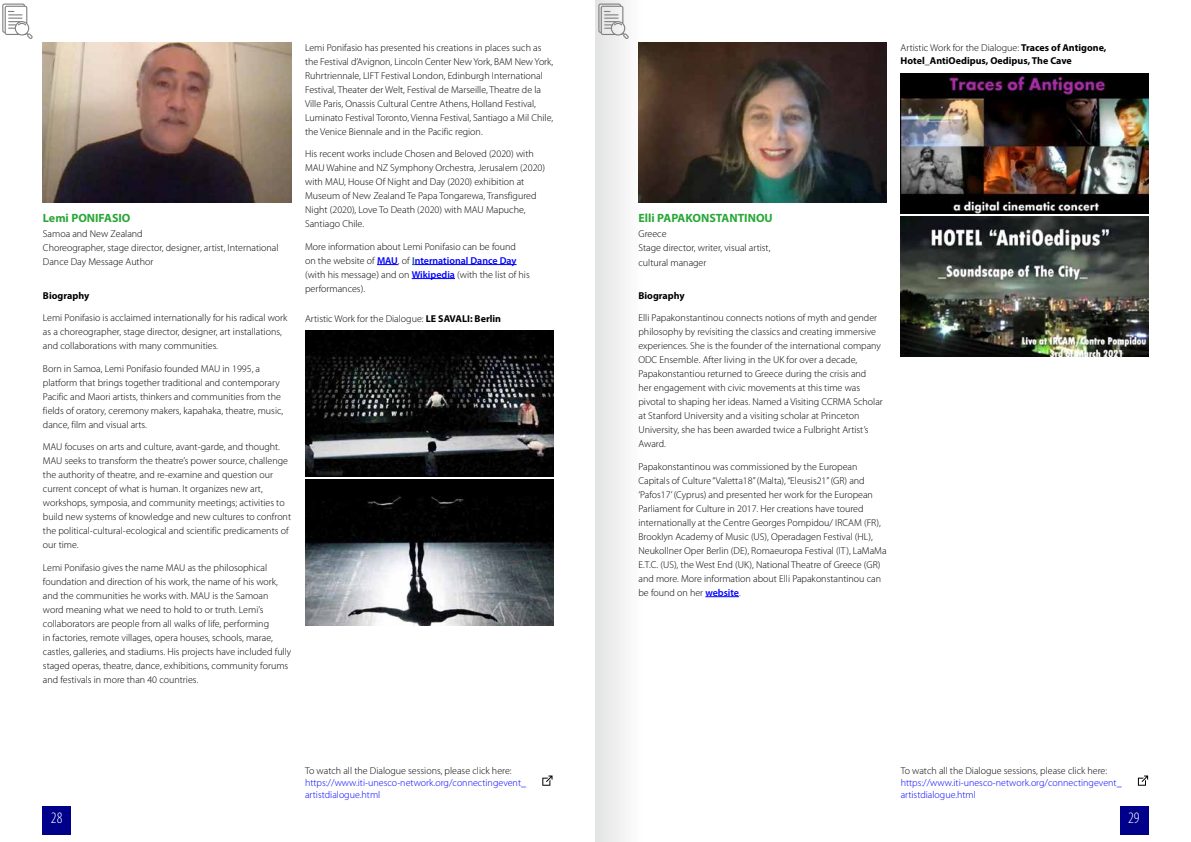
<style>
.page{position:relative;width:1191px;height:842px;background:#fff}
.page>*{position:absolute;margin:0;border:0;box-sizing:border-box;transform-origin:0 0}
.t1{font:300 condensed 16px "Myriad Pro";color:#fff}
.t2{font:700 12px "Myriad Pro";color:#2aa738}
.t3{font:300 10px/14px "Myriad Pro";color:#000}
.t4{font:300 10px/12px "Myriad Pro";color:#00f}
.t5{font:700 10px/13px "Myriad Pro";color:#000}
.s1{font-weight:600;color:#00f}
.s2{font-weight:600;color:#135596}
.s3{font-weight:700}
.s4{font-weight:300}
.s5{color:#00f}
</style>
<div class="page">
<div style="left:1120px;top:806px;width:28px;height:28px;background:#00008b"></div>
<svg style="left:598px;top:4px;width:30px;height:35px"></svg>
<div style="left:43px;top:806px;width:28px;height:28px;background:#00008b"></div>
<svg style="left:2px;top:4px;width:31px;height:35px"></svg>
<img style="left:305px;top:479px;width:248px;height:146px">
<img style="left:43px;top:42px;width:248px;height:160px">
<img style="left:305px;top:330px;width:248px;height:146px">
<svg style="left:377px;top:264px;width:21px;height:1px"></svg>
<hr style="left:415px;top:264px;width:101px;height:1px;background:#00f">
<hr style="left:412px;top:278px;width:43px;height:1px;background:#00f">
<img style="left:638px;top:42px;width:249px;height:160px">
<img style="left:900px;top:73px;width:248px;height:140px">
<img style="left:900px;top:216px;width:248px;height:140px">
<hr style="left:705px;top:596px;width:34px;height:1px;background:#00f">
<svg style="left:1137px;top:775px;width:11px;height:11px"></svg>
<svg style="left:542px;top:775px;width:10px;height:11px"></svg>
<p class="t2" style="left:43px;top:210px;width:89px">Lemi PONIFASIO</p>
<p class="t3" style="left:43px;top:226px;width:237px">Samoa and New Zealand<br>Choreographer, stage director, designer, artist, International<br>Dance Day Message Author</p>
<p class="t5" style="left:43px;top:288px;width:48px">Biography</p>
<p class="t3" style="left:43px;top:311px;width:246px">Lemi Ponifasio is acclaimed internationally for his radical work as a choreographer, stage director, designer, art installations, and collaborations with many communities.</p>
<p class="t3" style="left:43px;top:361px;width:242px">Born in Samoa, Lemi Ponifasio founded MAU in 1995, a platform that brings together traditional and contemporary Pacific and Maori artists, thinkers and communities from the fields of oratory, ceremony makers, kapahaka, theatre, music, dance, film and visual arts.</p>
<p class="t3" style="left:43px;top:440px;width:250px">MAU focuses on arts and culture, avant-garde, and thought.<br>MAU seeks to transform the theatre’s power source, challenge the authority of theatre, and re-examine and question our current concept of what is human. It organizes new art, workshops, symposia, and community meetings; activities to build new systems of knowledge and new cultures to confront the political-cultural-ecological and scientific predicaments of our time.</p>
<p class="t3" style="left:43px;top:560px;width:250px">Lemi Ponifasio gives the name MAU as the philosophical foundation and direction of his work, the name of his work, and the communities he works with. MAU is the Samoan word meaning what we need to hold to or truth. Lemi’s collaborators are people from all walks of life, performing<br>in factories, remote villages, opera houses, schools, marae, castles, galleries, and stadiums. His projects have included fully staged operas, theatre, dance, exhibitions, community forums and festivals in more than 40 countries.</p>
<p class="t3" style="left:305px;top:40px;width:250px">Lemi Ponifasio has presented his creations in places such as the Festival d’Avignon, Lincoln Center New York, BAM New York, Ruhrtriennale, LIFT Festival London, Edinburgh International Festival, Theater der Welt, Festival de Marseille, Theatre de la Ville Paris, Onassis Cultural Centre Athens, Holland Festival, Luminato Festival Toronto, Vienna Festival, Santiago a Mil Chile, the Venice Biennale and in the Pacific region.</p>
<p class="t3" style="left:305px;top:147px;width:241px">His recent works include Chosen and Beloved (2020) with MAU Wahine and NZ Symphony Orchestra, Jerusalem (2020) with MAU, House Of Night and Day (2020) exhibition at Museum of New Zealand Te Papa Tongarewa, Transfigured Night (2020), Love To Death (2020) with MAU Mapuche, Santiago Chile.</p>
<p class="t3" style="left:305px;top:239px;width:226px">More information about Lemi Ponifasio can be found<br>on the website of <span class="s1">MAU</span>, of <span class="s2">I</span><span class="s1">nternational Dance Day </span>(with his message) and on <span class="s1">Wikipedia</span> (with the list of his performances).</p>
<p class="t3" style="left:305px;top:312px;width:197px">Artistic Work for the Dialogue: <span class="s3">LE SAVALI: Berlin</span></p>
<p class="t3" style="left:305px;top:764px;width:208px">To watch all the Dialogue sessions, please click here:</p>
<p class="t4" style="left:305px;top:777px;width:222px">https://www.iti-unesco-network.org/connectingevent_ artistdialogue.html</p>
<p class="t5" style="left:900px;top:40px;width:207px"><span class="s4">Artistic Work for the Dialogue:</span> Traces of Antigone,<br>Hotel_AntiOedipus, Oedipus, The Cave</p>
<p class="t2" style="left:638px;top:210px;width:136px">Elli PAPAKONSTANTINOU</p>
<p class="t3" style="left:638px;top:226px;width:133px">Greece<br>Stage director, writer, visual artist,</p>
<p class="t3" style="left:638px;top:255px;width:69px">cultural manager</p>
<p class="t5" style="left:638px;top:288px;width:48px">Biography</p>
<p class="t3" style="left:638px;top:311px;width:246px">Elli Papakonstantinou connects notions of myth and gender philosophy by revisiting the classics and creating immersive experiences. She is the founder of the international company ODC Ensemble. After living in the UK for over a decade, Papakonstantiou returned to Greece during the crisis and<br>her engagement with civic movements at this time was pivotal to shaping her ideas. Named a Visiting CCRMA Scholar at Stanford University and a visiting scholar at Princeton University, she has been awarded twice a Fulbright Artist’s Award.</p>
<p class="t3" style="left:638px;top:459px;width:250px">Papakonstantinou was commissioned by the European Capitals of Culture “Valetta18” (Malta), “Eleusis21” (GR) and ‘Pafos17’ (Cyprus) and presented her work for the European Parliament for Culture in 2017. Her creations have toured internationally at the Centre Georges Pompidou/ IRCAM (FR), Brooklyn Academy of Music (US), Operadagen Festival (HL), Neukollner Oper Berlin (DE), Romaeuropa Festival (IT), LaMaMa E.T.C. (US), the West End (UK), National Theatre of Greece (GR) and more. More information about Elli Papakonstantinou can be found on her <span class="s1">website</span><span class="s5">.</span></p>
<p class="t3" style="left:900px;top:764px;width:208px">To watch all the Dialogue sessions, please click here:</p>
<p class="t4" style="left:900px;top:777px;width:222px">https://www.iti-unesco-network.org/connectingevent_ artistdialogue.html</p>
<h1 class="t1" style="left:51px;top:808px;width:13px">28</h1>
<h1 class="t1" style="left:1128px;top:808px;width:13px">29</h1>
</div>
